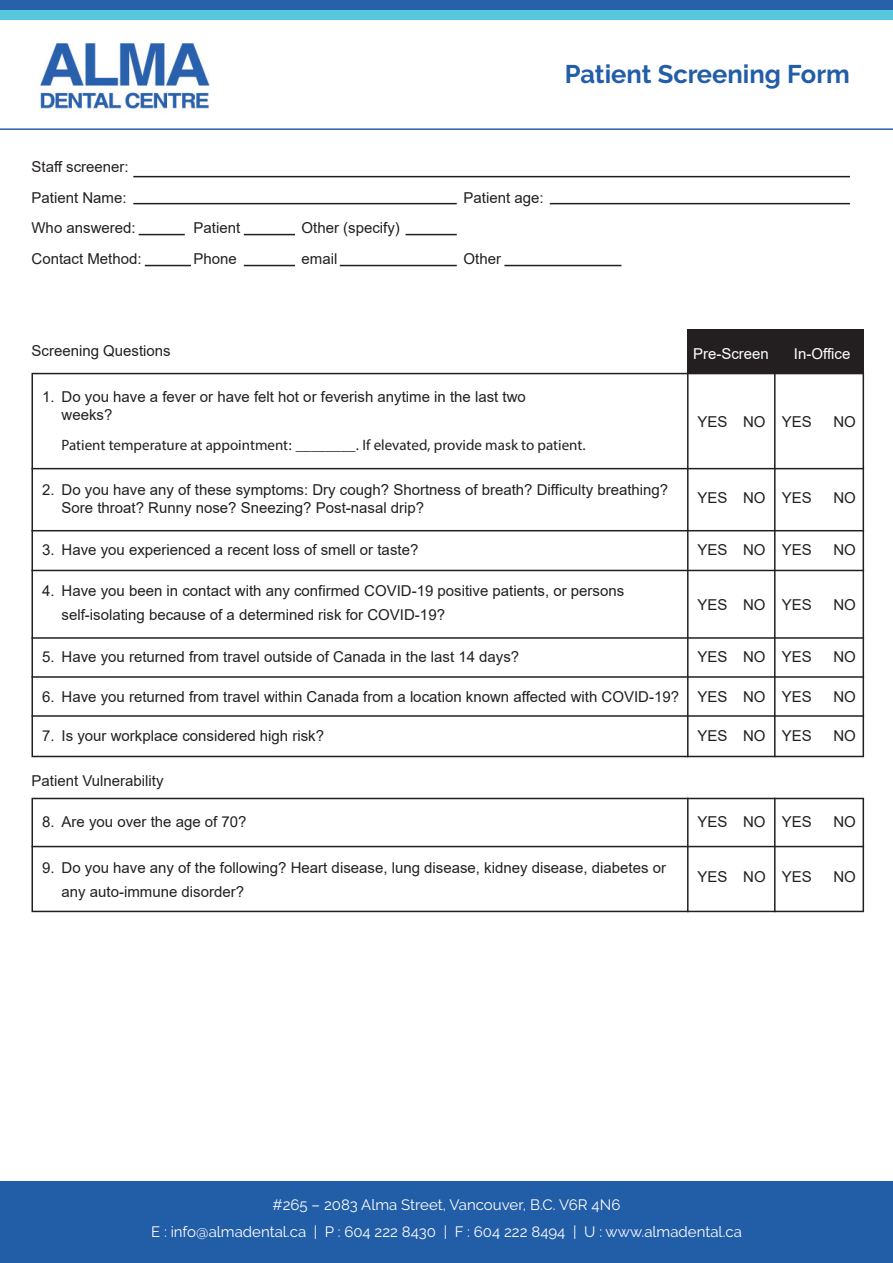
<style>
.page{position:relative;width:893px;height:1263px;background:#fff}
.page>*{position:absolute;margin:0;border:0;box-sizing:border-box;transform-origin:0 0}
.t1{font:700 25.5px "Raleway";color:#225da7}
.t2{font:15px/18px "Arial";color:#231f20}
.t3{font:15px/27.5px "Raleway";color:#fff;text-align:center}
.t4{font:15px "Myriad Hebrew";color:#231f20}
.t5{font:15px "Arial";color:#fff}
</style>
<div class="page">
<div style="left:687px;top:329px;width:177px;height:44px;background:#231f20"></div>
<img style="left:40px;top:43px;width:170px;height:69px">
<div style="left:0;top:1181px;width:893px;height:82px;background:#225da7"></div>
<div style="left:0;top:10px;width:893px;height:10px;background:#56c7dc"></div>
<div style="left:0;top:0;width:893px;height:10px;background:#2861ab"></div>
<hr style="left:0;top:128px;width:893px;height:2px;background:#2861ab">
<hr style="left:133px;top:176px;width:717px;height:1px;background:#231f20">
<hr style="left:133px;top:203px;width:324px;height:1px;background:#231f20">
<hr style="left:139px;top:234px;width:46px;height:1px;background:#231f20">
<hr style="left:145px;top:265px;width:46px;height:1px;background:#231f20">
<hr style="left:244px;top:234px;width:51px;height:1px;background:#231f20">
<hr style="left:244px;top:265px;width:51px;height:1px;background:#231f20">
<hr style="left:340px;top:265px;width:117px;height:1px;background:#231f20">
<hr style="left:504px;top:265px;width:117px;height:1px;background:#231f20">
<hr style="left:406px;top:234px;width:51px;height:1px;background:#231f20">
<hr style="left:550px;top:203px;width:300px;height:1px;background:#231f20">
<svg style="left:32px;top:373px;width:832px;height:384px"></svg>
<svg style="left:32px;top:798px;width:832px;height:114px"></svg>
<hr style="left:32px;top:468px;width:832px;height:1px;background:#231f20">
<hr style="left:32px;top:846px;width:832px;height:1px;background:#231f20">
<hr style="left:32px;top:530px;width:832px;height:1px;background:#231f20">
<hr style="left:32px;top:570px;width:832px;height:1px;background:#231f20">
<hr style="left:32px;top:637px;width:832px;height:2px;background:#231f20">
<hr style="left:32px;top:676px;width:832px;height:2px;background:#231f20">
<hr style="left:32px;top:715px;width:832px;height:2px;background:#231f20">
<hr style="left:687px;top:373px;width:1px;height:384px;background:#231f20">
<hr style="left:687px;top:798px;width:1px;height:114px;background:#231f20">
<hr style="left:774px;top:798px;width:2px;height:114px;background:#231f20">
<hr style="left:774px;top:373px;width:2px;height:384px;background:#231f20">
<h1 class="t1" style="left:565px;top:60px;width:287px">Patient Screening Form</h1>
<p class="t2" style="left:32px;top:151px;width:99px;line-height:30.6px">Staff screener:<br>Patient Name:</p>
<p class="t2" style="left:464px;top:188px;width:82px">Patient age:</p>
<p class="t2" style="left:32px;top:219px;width:106px">Who answered:</p>
<p class="t2" style="left:194px;top:219px;width:48px">Patient</p>
<p class="t2" style="left:301px;top:219px;width:100px">Other (specify)</p>
<p class="t2" style="left:32px;top:250px;width:112px">Contact Method:</p>
<p class="t2" style="left:194px;top:250px;width:45px">Phone</p>
<p class="t2" style="left:301px;top:250px;width:37px">email</p>
<p class="t2" style="left:464px;top:250px;width:39px">Other</p>
<p class="t2" style="left:32px;top:341px;width:141px">Screening Questions</p>
<p class="t2" style="left:42px;top:388px;width:14px">1.</p>
<p class="t2" style="left:62px;top:388px;width:466px">Do you have a fever or have felt hot or feverish anytime in the last two weeks?</p>
<p class="t5" style="left:693px;top:343px;width:77px">Pre-Screen</p>
<p class="t5" style="left:794px;top:343px;width:58px">In-Office</p>
<p class="t2" style="left:698px;top:412px;width:32px">YES</p>
<p class="t2" style="left:743px;top:412px;width:70px">NO YES</p>
<p class="t2" style="left:833px;top:412px;width:24px">NO</p>
<p class="t4" style="left:62px;top:437px;width:526px">Patient temperature at appointment: ________. If elevated, provide mask to patient.</p>
<p class="t2" style="left:42px;top:481px;width:14px">2.</p>
<p class="t2" style="left:42px;top:541px;width:14px">3.</p>
<p class="t2" style="left:42px;top:581px;width:14px">4.</p>
<p class="t2" style="left:42px;top:647px;width:14px">5.</p>
<p class="t2" style="left:42px;top:687px;width:14px">6.</p>
<p class="t2" style="left:42px;top:726px;width:14px">7.</p>
<p class="t2" style="left:62px;top:481px;width:608px">Do you have any of these symptoms: Dry cough? Shortness of breath? Difficulty breathing?<br>Sore throat? Runny nose? Sneezing? Post-nasal drip?</p>
<p class="t2" style="left:62px;top:541px;width:358px">Have you experienced a recent loss of smell or taste?</p>
<p class="t2" style="left:698px;top:541px;width:70px">YES NO</p>
<p class="t2" style="left:698px;top:489px;width:70px">YES NO</p>
<p class="t2" style="left:62px;top:578px;width:564px;line-height:24.6px">Have you been in contact with any confirmed COVID-19 positive patients, or persons self-isolating because of a determined risk for COVID-19?</p>
<p class="t2" style="left:62px;top:647px;width:459px">Have you returned from travel outside of Canada in the last 14 days?</p>
<p class="t2" style="left:62px;top:687px;width:619px">Have you returned from travel within Canada from a location known affected with COVID-19?</p>
<p class="t2" style="left:62px;top:726px;width:264px">Is your workplace considered high risk?</p>
<p class="t2" style="left:698px;top:596px;width:70px">YES NO</p>
<p class="t2" style="left:698px;top:647px;width:70px">YES NO</p>
<p class="t2" style="left:698px;top:687px;width:70px">YES NO</p>
<p class="t2" style="left:698px;top:726px;width:70px">YES NO</p>
<p class="t2" style="left:32px;top:772px;width:133px">Patient Vulnerability</p>
<p class="t2" style="left:782px;top:489px;width:32px">YES</p>
<p class="t2" style="left:833px;top:489px;width:24px">NO</p>
<p class="t2" style="left:782px;top:541px;width:32px">YES</p>
<p class="t2" style="left:833px;top:541px;width:24px">NO</p>
<p class="t2" style="left:782px;top:596px;width:32px">YES</p>
<p class="t2" style="left:833px;top:596px;width:24px">NO</p>
<p class="t2" style="left:782px;top:647px;width:32px">YES</p>
<p class="t2" style="left:833px;top:647px;width:24px">NO</p>
<p class="t2" style="left:782px;top:687px;width:32px">YES</p>
<p class="t2" style="left:833px;top:687px;width:24px">NO</p>
<p class="t2" style="left:782px;top:726px;width:32px">YES</p>
<p class="t2" style="left:833px;top:726px;width:24px">NO</p>
<p class="t2" style="left:42px;top:813px;width:14px">8.</p>
<p class="t2" style="left:42px;top:858px;width:14px">9.</p>
<p class="t2" style="left:62px;top:813px;width:187px">Are you over the age of 70?</p>
<p class="t2" style="left:62px;top:855px;width:606px;line-height:24.6px">Do you have any of the following? Heart disease, lung disease, kidney disease, diabetes or any auto-immune disorder?</p>
<p class="t2" style="left:698px;top:813px;width:116px">YES NO YES</p>
<p class="t2" style="left:833px;top:813px;width:24px">NO</p>
<p class="t2" style="left:698px;top:868px;width:116px">YES NO YES</p>
<p class="t2" style="left:833px;top:868px;width:24px">NO</p>
<p class="t3" style="left:151px;top:1191px;width:592px">#265 – 2083 Alma Street, Vancouver, B.C. V6R 4N6<br>E : info@almadental.ca | P : 604 222 8430 | F : 604 222 8494 | U : www.almadental.ca</p>
</div>
